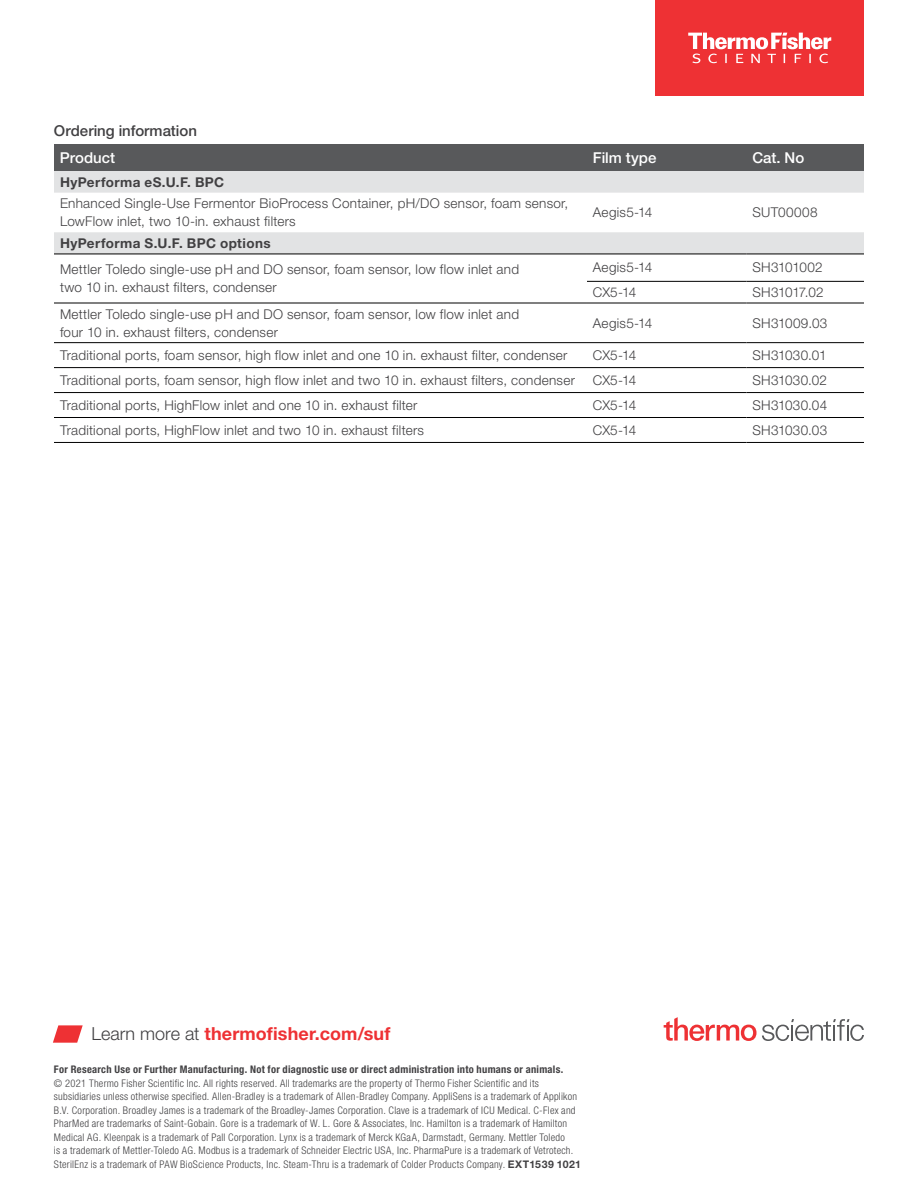
<style>
.page{position:relative;width:918px;height:1188px;background:#fff}
.page>*{position:absolute;margin:0;border:0;box-sizing:border-box;transform-origin:0 0}
.t1{font:700 18px "Helvetica Neue LTW1 G";letter-spacing:.01em;color:#ee3134}
.t2{font:500 15px "Helvetica Neue LTW1 G";color:#fff}
.t3{font:500 15px "Helvetica Neue LTW1 G";color:#414042}
.t4{font:300 13.5px/18px "Helvetica Neue LTW1 G";letter-spacing:.02em;color:#414042}
.t5{font:700 13.5px "Helvetica Neue LTW1 G";letter-spacing:.03em;color:#414042}
.t6{font:300 13.5px "Helvetica Neue LTW1 G";letter-spacing:-.015em;color:#414042}
.t7{font:300 13.5px "Helvetica Neue LTW1 G";color:#414042}
.t8{font:300 condensed 10.5px/13.5px "Helvetica Neue LTW1 G";letter-spacing:.025em;color:#414042}
.t9{font:700 condensed 10.5px "Helvetica Neue LTW1 G";letter-spacing:.03em;color:#414042}
.s1{font-weight:300;color:#414042}
.s2{font-weight:700;font-stretch:normal}
</style>
<div class="page">
<div style="left:54px;top:144px;width:810px;height:27px;background:#58595b"></div>
<svg style="left:54px;top:171px;width:810px;height:83px;fill:#e2e3e4"></svg>
<svg style="left:54px;top:280px;width:810px;height:23px"></svg>
<svg style="left:587px;top:282px;width:277px;height:21px"></svg>
<svg style="left:54px;top:343px;width:810px;height:51px"></svg>
<svg style="left:54px;top:441px;width:809px;height:1px"></svg>
<hr style="left:54px;top:303px;width:533px;height:1px;background:#000">
<hr style="left:587px;top:303px;width:159px;height:1px;background:#000">
<hr style="left:746px;top:303px;width:118px;height:1px;background:#000">
<hr style="left:54px;top:342px;width:533px;height:1px;background:#000">
<hr style="left:587px;top:342px;width:159px;height:1px;background:#000">
<hr style="left:746px;top:342px;width:118px;height:1px;background:#000">
<hr style="left:54px;top:367px;width:533px;height:1px;background:#000">
<hr style="left:587px;top:367px;width:159px;height:1px;background:#000">
<hr style="left:746px;top:367px;width:118px;height:1px;background:#000">
<hr style="left:54px;top:392px;width:533px;height:1px;background:#000">
<hr style="left:587px;top:392px;width:159px;height:1px;background:#000">
<hr style="left:746px;top:392px;width:118px;height:1px;background:#000">
<hr style="left:54px;top:254px;width:533px;height:1px;background:#000">
<hr style="left:587px;top:254px;width:159px;height:1px;background:#000">
<hr style="left:746px;top:254px;width:118px;height:1px;background:#000">
<hr style="left:587px;top:281px;width:159px;height:1px;background:#000">
<hr style="left:746px;top:281px;width:118px;height:1px;background:#000">
<hr style="left:54px;top:417px;width:533px;height:1px;background:#000">
<hr style="left:587px;top:417px;width:159px;height:1px;background:#000">
<hr style="left:746px;top:417px;width:118px;height:1px;background:#000">
<hr style="left:54px;top:442px;width:533px;height:1px;background:#000">
<hr style="left:587px;top:442px;width:159px;height:1px;background:#000">
<hr style="left:746px;top:442px;width:118px;height:1px;background:#000">
<svg style="left:53px;top:1025px;width:30px;height:18px"></svg>
<div style="left:656px;top:0;width:208px;height:96px;background:#ee3134"></div>
<svg style="left:688px;top:33px;width:143px;height:30px"></svg>
<svg style="left:664px;top:1017px;width:200px;height:24px"></svg>
<h2 class="t3" style="left:54px;top:121px;width:145px">Ordering information</h2>
<h2 class="t2" style="left:60px;top:148px;width:57px">Product</h2>
<h2 class="t2" style="left:593px;top:148px;width:65px">Film type</h2>
<h2 class="t2" style="left:752px;top:148px;width:53px">Cat. No</h2>
<p class="t5" style="left:60px;top:174px;width:166px">HyPerforma eS.U.F. BPC</p>
<p class="t4" style="left:60px;top:194px;width:510px">Enhanced Single-Use Fermentor BioProcess Container, pH/DO sensor, foam sensor,<br>LowFlow inlet, two 10-in. exhaust filters</p>
<p class="t4" style="left:593px;top:203px;width:61px">Aegis5-14</p>
<p class="t4" style="left:753px;top:203px;width:67px">SUT00008</p>
<p class="t5" style="left:60px;top:235px;width:212px">HyPerforma S.U.F. BPC options</p>
<p class="t4" style="left:60px;top:260px;width:461px">Mettler Toledo single-use pH and DO sensor, foam sensor, low flow inlet and two 10 in. exhaust filters, condenser</p>
<p class="t4" style="left:593px;top:259px;width:61px">Aegis5-14</p>
<p class="t7" style="left:753px;top:259px;width:72px">SH3101002</p>
<p class="t4" style="left:593px;top:283px;width:45px">CX5-14</p>
<p class="t6" style="left:753px;top:284px;width:73px">SH31017.02</p>
<p class="t4" style="left:60px;top:305px;width:461px">Mettler Toledo single-use pH and DO sensor, foam sensor, low flow inlet and four 10 in. exhaust filters, condenser</p>
<p class="t4" style="left:593px;top:314px;width:61px">Aegis5-14</p>
<p class="t4" style="left:753px;top:314px;width:76px">SH31009.03</p>
<p class="t4" style="left:60px;top:346px;width:509px">Traditional ports, foam sensor, high flow inlet and one 10 in. exhaust filter, condenser</p>
<p class="t4" style="left:593px;top:346px;width:45px">CX5-14</p>
<p class="t4" style="left:753px;top:346px;width:76px">SH31030.01</p>
<p class="t4" style="left:60px;top:371px;width:516px">Traditional ports, foam sensor, high flow inlet and two 10 in. exhaust filters, condenser</p>
<p class="t4" style="left:593px;top:371px;width:45px">CX5-14</p>
<p class="t4" style="left:752px;top:371px;width:76px">SH31030.02</p>
<p class="t4" style="left:60px;top:396px;width:359px">Traditional ports, HighFlow inlet and one 10 in. exhaust filter</p>
<p class="t4" style="left:593px;top:396px;width:45px">CX5-14</p>
<p class="t4" style="left:752px;top:396px;width:76px">SH31030.04</p>
<p class="t4" style="left:60px;top:421px;width:366px">Traditional ports, HighFlow inlet and two 10 in. exhaust filters</p>
<p class="t4" style="left:593px;top:421px;width:45px">CX5-14</p>
<p class="t4" style="left:752px;top:421px;width:76px">SH31030.03</p>
<h1 class="t1" style="left:92px;top:1023px;width:300px"><span class="s1">Learn more at</span> thermofisher.com/suf</h1>
<p class="t9" style="left:54px;top:1063px;width:511px">For Research Use or Further Manufacturing. Not for diagnostic use or direct administration into humans or animals.</p>
<p class="t8" style="left:54px;top:1077px;width:528px">© 2021 Thermo Fisher Scientific Inc. All rights reserved. All trademarks are the property of Thermo Fisher Scientific and its subsidiaries unless otherwise specified. Allen-Bradley is a trademark of Allen-Bradley Company. AppliSens is a trademark of Applikon B.V. Corporation. Broadley James is a trademark of the Broadley-James Corporation. Clave is a trademark of ICU Medical. C-Flex and PharMed are trademarks of Saint-Gobain. Gore is a trademark of W. L. Gore &amp; Associates, Inc. Hamilton is a trademark of Hamilton Medical AG. Kleenpak is a trademark of Pall Corporation. Lynx is a trademark of Merck KGaA, Darmstadt, Germany. Mettler Toledo<br>is a trademark of Mettler-Toledo AG. Modbus is a trademark of Schneider Electric USA, Inc. PharmaPure is a trademark of Vetrotech.<br>SterilEnz is a trademark of PAW BioScience Products, Inc. Steam-Thru is a trademark of Colder Products Company. <span class="s2">EXT1539 1021</span></p>
</div>
